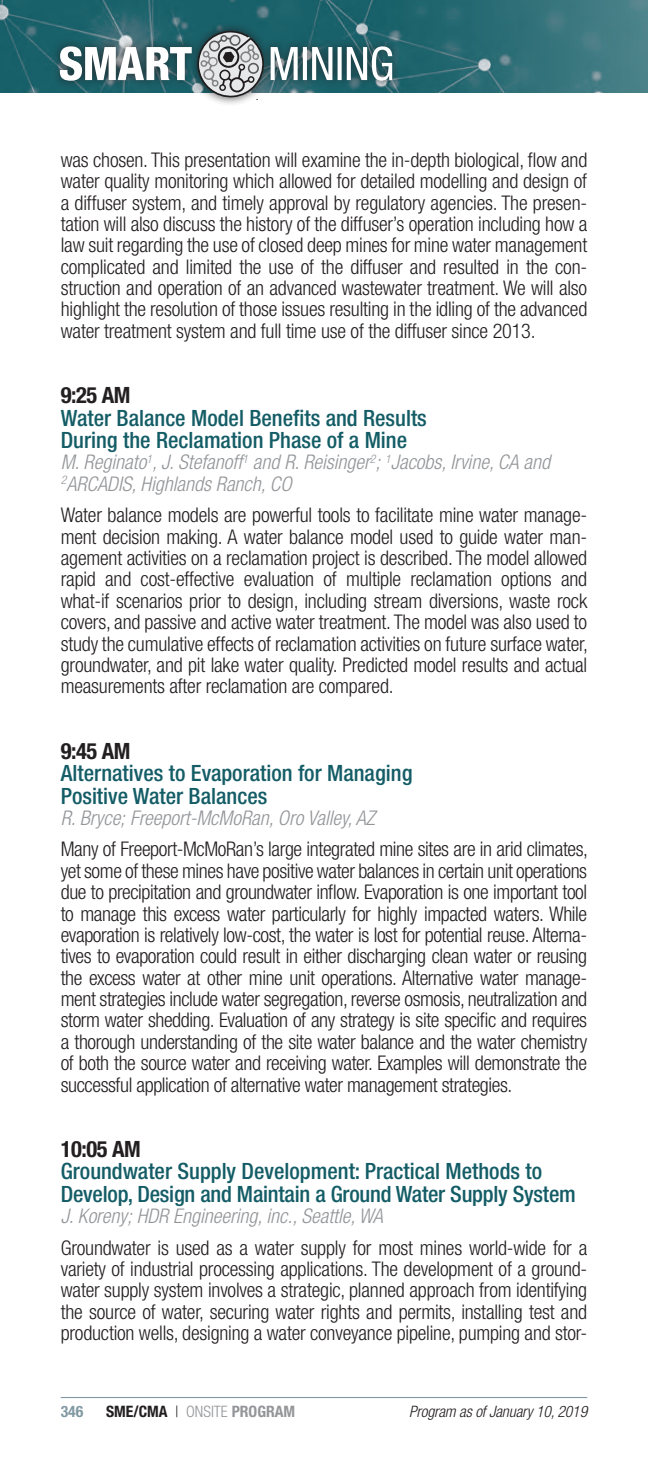
<style>
.page{position:relative;width:648px;height:1458px;background:#fff}
.page>*{position:absolute;margin:0;border:0;box-sizing:border-box;transform-origin:0 0}
.t1{font:500 condensed 22.5px/22.5px "Helvetica Neue";color:#145d66}
.t2{font:700 condensed 22.5px "Helvetica Neue";letter-spacing:-.02em;color:#231f20}
.t3{font:300 condensed 20.25px/21.4px "Helvetica Neue";letter-spacing:-.01em;color:#231f20;text-align:justify}
.t4{font:italic 300 condensed 20.25px/21.4px "Helvetica Neue";color:#939598}
.t5{font:italic 300 condensed 15.75px "Helvetica Neue LT Std";letter-spacing:-.01em;color:#231f20}
.t6{font:700 condensed 15.75px "Helvetica Neue";color:#231f20}
.t7{font:700 condensed 15.75px "Helvetica Neue";color:#8199a2}
.s1{font-weight:300}
.s2{font-weight:300;color:#939598}
.s3{color:#939598}
</style>
<div class="page">
<img style="left:0;top:0;width:648px;height:92px">
<hr style="left:61px;top:1397px;width:526px;height:1px;background:#8199a2">
<div style="left:51px;top:22px;width:350px;height:85px;background:#231f20;opacity:.75"></div>
<svg style="left:271px;top:46px;width:121px;height:35px"></svg>
<svg style="left:60px;top:30px;width:205px;height:70px"></svg>
<p class="t3" style="left:61px;top:149px;width:528px">was chosen. This presentation will examine the in-depth biological, flow and water quality monitoring which allowed for detailed modelling and design of a diffuser system, and timely approval by regulatory agencies. The presen&shy;tation will also discuss the history of the diffuser’s operation including how a law suit regarding the use of closed deep mines for mine water management complicated and limited the use of the diffuser and resulted in the con&shy;struction and operation of an advanced wastewater treatment. We will also highlight the resolution of those issues resulting in the idling of the advanced water treatment system and full time use of the diffuser since 2013.</p>
<p class="t2" style="left:61px;top:381px;width:71px">9:25 AM</p>
<p class="t1" style="left:61px;top:406px;width:368px">Water Balance Model Benefits and Results<br>During the Reclamation Phase of a Mine</p>
<p class="t4" style="left:61px;top:451px;width:491px">M. Reginato<sup>1</sup>, J. Stefanoff<sup>1</sup> and R. Reisinger<sup>2</sup>; <sup>1</sup>Jacobs, Irvine, CA and<br><sup>2</sup>ARCADIS, Highlands Ranch, CO</p>
<p class="t3" style="left:61px;top:504px;width:529px">Water balance models are powerful tools to facilitate mine water manage&shy;ment decision making. A water balance model used to guide water man&shy;agement activities on a reclamation project is described. The model allowed rapid and cost-effective evaluation of multiple reclamation options and what-if scenarios prior to design, including stream diversions, waste rock covers, and passive and active water treatment. The model was also used to study the cumulative effects of reclamation activities on future surface water, groundwater, and pit lake water quality. Predicted model results and actual measurements after reclamation are compared.</p>
<p class="t2" style="left:61px;top:737px;width:71px">9:45 AM</p>
<p class="t1" style="left:61px;top:762px;width:353px">Alternatives to Evaporation for Managing<br>Positive Water Balances</p>
<p class="t4" style="left:61px;top:807px;width:316px">R. Bryce; Freeport-McMoRan, Oro Valley, AZ</p>
<p class="t3" style="left:61px;top:838px;width:529px">Many of Freeport-McMoRan’s large integrated mine sites are in arid climates, yet some of these mines have positive water balances in certain unit operations due to precipitation and groundwater inflow. Evaporation is one important tool to manage this excess water particularly for highly impacted waters. While evaporation is relatively low-cost, the water is lost for potential reuse. Alterna&shy;tives to evaporation could result in either discharging clean water or reusing the excess water at other mine unit operations. Alternative water manage&shy;ment strategies include water segregation, reverse osmosis, neutralization and storm water shedding. Evaluation of any strategy is site specific and requires a thorough understanding of the site water balance and the water chemistry of both the source water and receiving water. Examples will demonstrate the successful application of alternative water management strategies.</p>
<p class="t2" style="left:61px;top:1135px;width:82px">10:05 AM</p>
<p class="t1" style="left:61px;top:1160px;width:517px">Groundwater Supply Development: Practical Methods to<br>Develop, Design and Maintain a Ground Water Supply System</p>
<p class="t4" style="left:61px;top:1205px;width:324px">J. Koreny; HDR Engineering, inc., Seattle, WA</p>
<p class="t3" style="left:61px;top:1237px;width:528px">Groundwater is used as a water supply for most mines world-wide for a variety of industrial processing applications. The development of a ground&shy;water supply system involves a strategic, planned approach from identifying the source of water, securing water rights and permits, installing test and production wells, designing a water conveyance pipeline, pumping and stor-</p>
<p class="t7" style="left:61px;top:1402px;width:24px">346</p>
<p class="t6" style="left:106px;top:1402px;width:191px">SME/CMA <span class="s1">|</span> <span class="s2">ONSITE</span> <span class="s3">PROGRAM</span></p>
<p class="t5" style="left:409px;top:1403px;width:180px">Program as of January 10, 2019</p>
</div>
